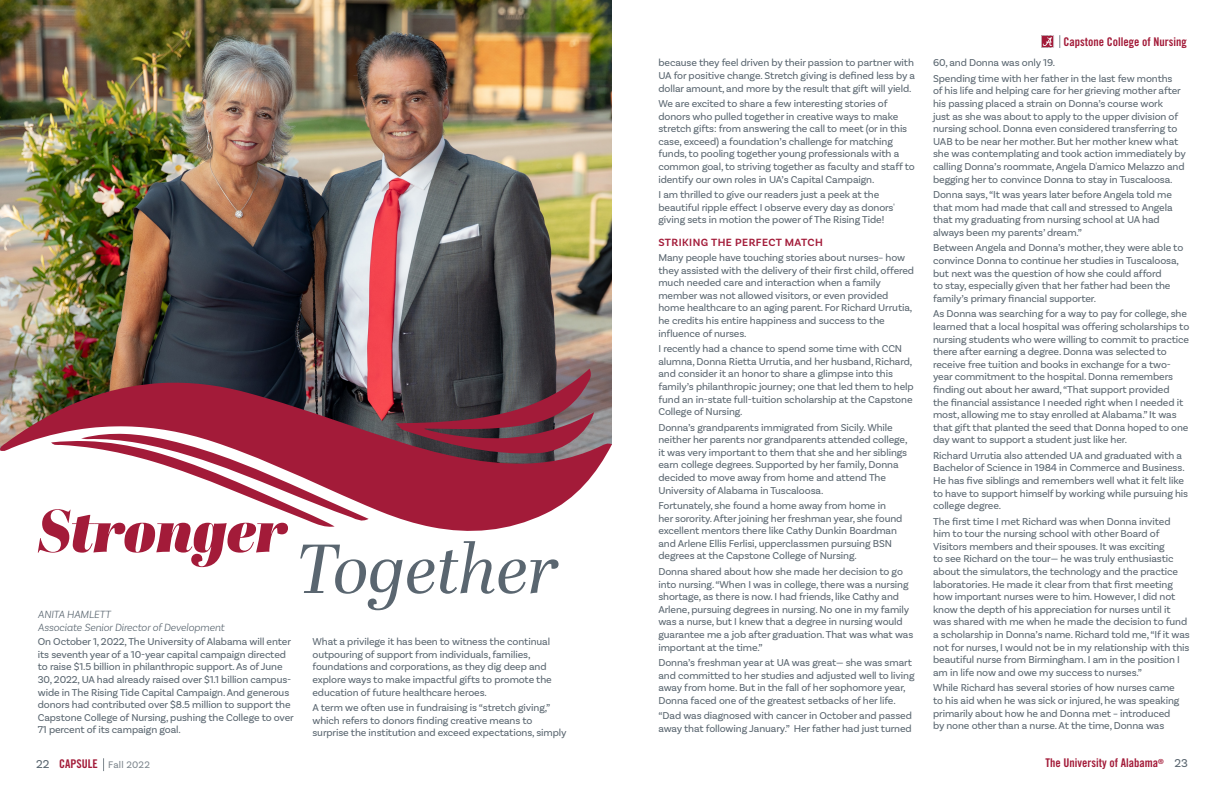
<style>
.page{position:relative;width:1224px;height:792px;background:#fff}
.page>*{position:absolute;margin:0;border:0;box-sizing:border-box;transform-origin:0 0}
.t1{font:12px "Trade Gothic LT Std Bd Cn 20";color:#a31b39}
.t2{font:12px "Basic Sans";color:#5a6670}
.t3{font:italic 300 11px "Basic Sans";letter-spacing:-.01em;color:#5a6670}
.t4{font:600 11px "Basic Sans";letter-spacing:.04em;color:#a31b39}
.t5{font:10.5px/12.6px "Basic Sans";letter-spacing:-.01em;color:#5a6670}
.t6{font:10px "Basic Sans";letter-spacing:.02em;color:#7d868d}
.s1{font-size:12px;color:#5a6670}
.s2{font-family:"Trade Gothic LT Std Bd Cn 20";font-size:12px;color:#a31b39}
</style>
<div class="page">
<svg style="left:103px;top:758px;width:1px;height:13px"></svg>
<svg style="left:1041px;top:35px;width:13px;height:13px"></svg>
<svg style="left:1060px;top:35px;width:1px;height:13px"></svg>
<img style="left:0;top:0;width:612px;height:382px">
<img style="left:0;top:382px;width:612px;height:91px">
<svg style="left:38px;top:369px;width:556px;height:241px"></svg>
<p class="t3" style="left:38px;top:607px;width:74px">ANITA HAMLETT</p>
<p class="t3" style="left:38px;top:621px;width:188px">Associate Senior Director of Development</p>
<p class="t5" style="left:38px;top:635px;width:258px">On October 1, 2022, The University of Alabama will enter its seventh year of a 10-year capital campaign directed to raise $1.5 billion in philanthropic support. As of June 30, 2022, UA had already raised over $1.1 billion campus&shy;wide in The Rising Tide Capital Campaign. And generous donors had contributed over $8.5 million to support the Capstone College of Nursing, pushing the College to over 71 percent of its campaign goal.</p>
<p class="t5" style="left:312px;top:635px;width:241px">What a privilege it has been to witness the continual outpouring of support from individuals, families, foundations and corporations, as they dig deep and explore ways to make impactful gifts to promote the education of future healthcare heroes.</p>
<p class="t5" style="left:312px;top:701px;width:256px">A term we often use in fundraising is “stretch giving,” which refers to donors finding creative means to surprise the institution and exceed expectations, simply</p>
<p class="t5" style="left:658px;top:57px;width:258px;text-align:justify">because they feel driven by their passion to partner with UA for positive change. Stretch giving is defined less by a dollar amount, and more by the result that gift will yield.</p>
<p class="t5" style="left:658px;top:97px;width:258px">We are excited to share a few interesting stories of donors who pulled together in creative ways to make stretch gifts: from answering the call to meet (or in this case, exceed) a foundation’s challenge for matching funds, to pooling together young professionals with a common goal, to striving together as faculty and staff to identify our own roles in UA’s Capital Campaign.</p>
<p class="t5" style="left:658px;top:188px;width:238px">I am thrilled to give our readers just a peek at the beautiful ripple effect I observe every day as donors' giving sets in motion the power of The Rising Tide!</p>
<p class="t4" style="left:658px;top:235px;width:166px">STRIKING THE PERFECT MATCH</p>
<p class="t5" style="left:658px;top:251px;width:257px">Many people have touching stories about nurses– how they assisted with the delivery of their first child, offered much needed care and interaction when a family member was not allowed visitors, or even provided home healthcare to an aging parent. For Richard Urrutia, he credits his entire happiness and success to the influence of nurses.</p>
<p class="t5" style="left:658px;top:342px;width:257px">I recently had a chance to spend some time with CCN alumna, Donna Rietta Urrutia, and her husband, Richard, and consider it an honor to share a glimpse into this family’s philanthropic journey; one that led them to help fund an in-state full-tuition scholarship at the Capstone College of Nursing.</p>
<p class="t5" style="left:658px;top:421px;width:251px">Donna’s grandparents immigrated from Sicily. While neither her parents nor grandparents attended college, it was very important to them that she and her siblings earn college degrees. Supported by her family, Donna decided to move away from home and attend The University of Alabama in Tuscaloosa.</p>
<p class="t5" style="left:658px;top:499px;width:245px">Fortunately, she found a home away from home in her sorority. After joining her freshman year, she found excellent mentors there like Cathy Dunkin Boardman and Arlene Ellis Ferlisi, upperclassmen pursuing BSN degrees at the Capstone College of Nursing.</p>
<p class="t5" style="left:658px;top:565px;width:256px">Donna shared about how she made her decision to go into nursing. “When I was in college, there was a nursing shortage, as there is now. I had friends, like Cathy and Arlene, pursuing degrees in nursing. No one in my family was a nurse, but I knew that a degree in nursing would guarantee me a job after graduation. That was what was important at the time.”</p>
<p class="t5" style="left:658px;top:656px;width:258px">Donna’s freshman year at UA was great— she was smart and committed to her studies and adjusted well to living away from home. But in the fall of her sophomore year, Donna faced one of the greatest setbacks of her life.</p>
<p class="t5" style="left:658px;top:709px;width:255px">“Dad was diagnosed with cancer in October and passed away that following January.” Her father had just turned</p>
<p class="t1" style="left:1064px;top:34px;width:125px">Capstone College of Nursing</p>
<p class="t5" style="left:933px;top:57px;width:123px">60, and Donna was only 19.</p>
<p class="t5" style="left:933px;top:72px;width:254px">Spending time with her father in the last few months<br>of his life and helping care for her grieving mother after his passing placed a strain on Donna’s course work<br>just as she was about to apply to the upper division of nursing school. Donna even considered transferring to UAB to be near her mother. But her mother knew what she was contemplating and took action immediately by calling Donna’s roommate, Angela D'amico Melazzo and begging her to convince Donna to stay in Tuscaloosa.</p>
<p class="t5" style="left:933px;top:188px;width:241px">Donna says, “It was years later before Angela told me that mom had made that call and stressed to Angela that my graduating from nursing school at UA had always been my parents’ dream.”</p>
<p class="t5" style="left:933px;top:242px;width:252px">Between Angela and Donna’s mother, they were able to convince Donna to continue her studies in Tuscaloosa, but next was the question of how she could afford<br>to stay, especially given that her father had been the family’s primary financial supporter.</p>
<p class="t5" style="left:933px;top:307px;width:258px">As Donna was searching for a way to pay for college, she learned that a local hospital was offering scholarships to nursing students who were willing to commit to practice there after earning a degree. Donna was selected to receive free tuition and books in exchange for a two&shy;year commitment to the hospital. Donna remembers finding out about her award, “That support provided<br>the financial assistance I needed right when I needed it most, allowing me to stay enrolled at Alabama.” It was that gift that planted the seed that Donna hoped to one day want to support a student just like her.</p>
<p class="t5" style="left:933px;top:449px;width:257px">Richard Urrutia also attended UA and graduated with a Bachelor of Science in 1984 in Commerce and Business.<br>He has five siblings and remembers well what it felt like to have to support himself by working while pursuing his college degree.</p>
<p class="t5" style="left:933px;top:515px;width:258px">The first time I met Richard was when Donna invited him to tour the nursing school with other Board of Visitors members and their spouses. It was exciting<br>to see Richard on the tour— he was truly enthusiastic about the simulators, the technology and the practice laboratories. He made it clear from that first meeting how important nurses were to him. However, I did not know the depth of his appreciation for nurses until it was shared with me when he made the decision to fund a scholarship in Donna’s name. Richard told me, “If it was not for nurses, I would not be in my relationship with this beautiful nurse from Birmingham. I am in the position I am in life now and owe my success to nurses.”</p>
<p class="t5" style="left:933px;top:681px;width:248px">While Richard has several stories of how nurses came to his aid when he was sick or injured, he was speaking primarily about how he and Donna met – introduced by none other than a nurse. At the time, Donna was</p>
<p class="t1" style="left:1046px;top:756px;width:120px">The University of Alabama<sup>®</sup></p>
<p class="t6" style="left:36px;top:759px;width:115px"><span class="s1">22</span> <span class="s2">CAPSULE</span> Fall 2022</p>
<p class="t2" style="left:1175px;top:755px;width:15px">23</p>
</div>
